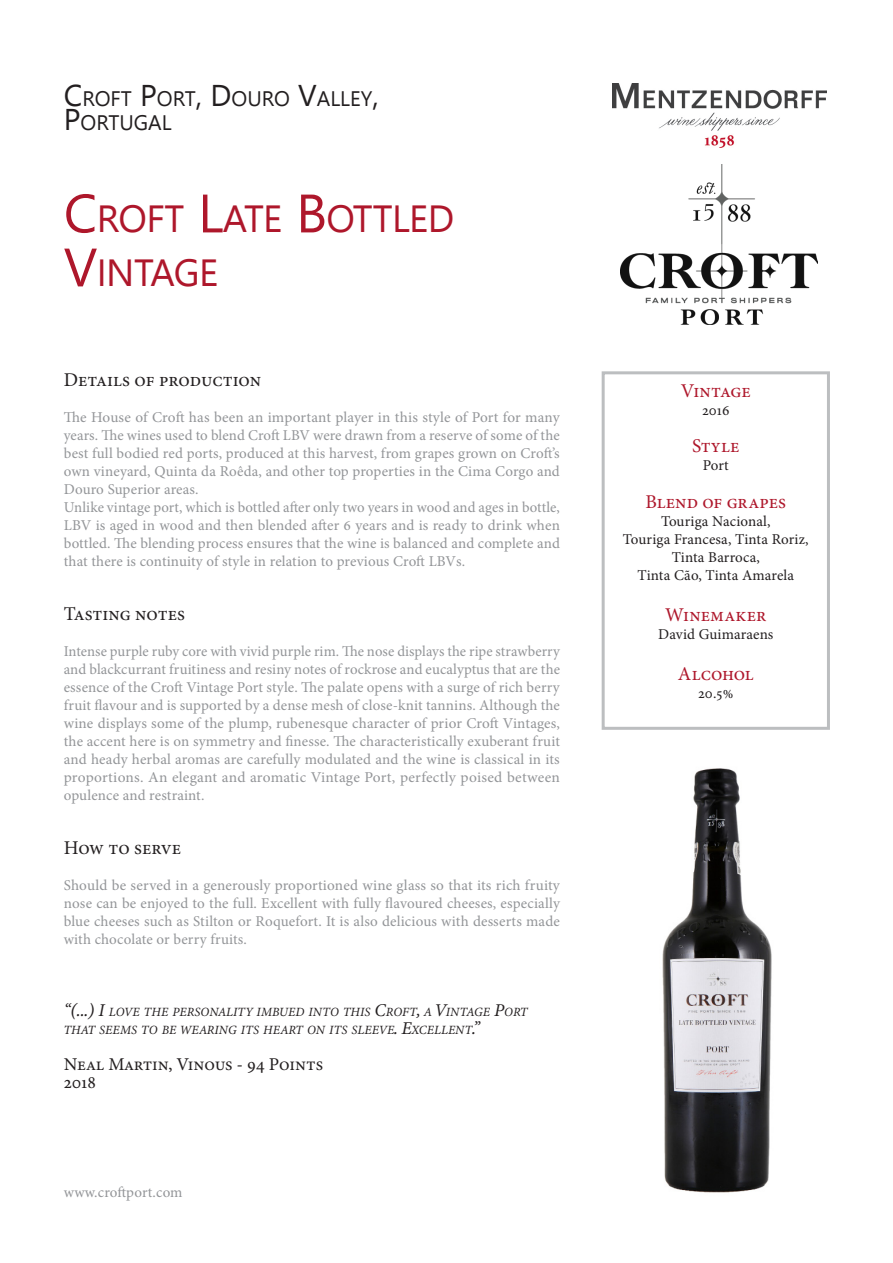
<style>
.page{position:relative;width:893px;height:1263px;background:#fff}
.page>*{position:absolute;margin:0;border:0;box-sizing:border-box;transform-origin:0 0}
._1_2_Wine_Name{font:37.8px/54px "Leelawadee";letter-spacing:-.015em;color:#ae172b}
.t1{font:21px/24px "Leelawadee";color:#231f20}
._1_3_Taste_note_text{font:19.5px "Minion Pro";letter-spacing:-.005em;color:#231f20}
._2_0_More_info_Heade{font:19.5px "Minion Pro";letter-spacing:.005em;color:#ae172b}
._2_0_More_info_Heade-2{font:19.5px "Minion Pro";letter-spacing:-.025em;color:#ae172b}
._1_6_Press_quote_Win{font:18px "Minion Variable Concept";color:#231f20}
._1_0_Taste_note_main{font:15px/18px "Minion Pro";letter-spacing:.01em;color:#939598;text-align:justify}
._2_1_More_info_Heade{font:15px "Minion Pro";color:#231f20}
._1_6_Press_quote_Win-2{font:italic 12.6px/18px "Minion Variable Concept";letter-spacing:.01em;color:#231f20}
.s1{font-size:30px}
.s2{font-size:54px}
.s3{font-size:18px}
</style>
<div class="page">
<img style="left:612px;top:84px;width:215px;height:63px">
<div style="left:602px;top:371px;width:228px;height:359px;border:3px solid #bcbec0"></div>
<img style="left:621px;top:164px;width:197px;height:160px">
<img style="left:662px;top:768px;width:110px;height:425px">
<h2 class="t1" style="left:64px;top:87px;width:317px"><span class="s1">C</span>ROFT <span class="s1">P</span>ORT<span class="s1">, D</span>OURO <span class="s1">V</span>ALLEY<span class="s1">,<br>P</span>ORTUGAL</h2>
<p class="_1_2_Wine_Name" style="left:64px;top:192px;width:392px"><span class="s2">C</span>ROFT <span class="s2">L</span>ATE <span class="s2">B</span>OTTLED<br><span class="s2">V</span>INTAGE</p>
<p class="_1_3_Taste_note_text" style="left:64px;top:366px;width:199px">Details of production</p>
<p class="_1_0_Taste_note_main" style="left:64px;top:408px;width:498px">The House of Croft has been an important player in this style of Port for many years. The wines used to blend Croft LBV were drawn from a reserve of some of the best full bodied red ports, produced at this harvest, from grapes grown on Croft’s own vineyard, Quinta da Roêda, and other top properties in the Cima Corgo and Douro Superior areas.</p>
<p class="_1_0_Taste_note_main" style="left:64px;top:498px;width:498px">Unlike vintage port, which is bottled after only two years in wood and ages in bottle, LBV is aged in wood and then blended after 6 years and is ready to drink when bottled. The blending process ensures that the wine is balanced and complete and that there is continuity of style in relation to previous Croft LBVs.</p>
<p class="_1_3_Taste_note_text" style="left:64px;top:600px;width:123px">Tasting notes</p>
<p class="_1_0_Taste_note_main" style="left:64px;top:642px;width:498px">Intense purple ruby core with vivid purple rim. The nose displays the ripe strawberry and blackcurrant fruitiness and resiny notes of rockrose and eucalyptus that are the essence of the Croft Vintage Port style. The palate opens with a surge of rich berry fruit flavour and is supported by a dense mesh of close-knit tannins. Although the wine displays some of the plump, rubenesque character of prior Croft Vintages, the accent here is on symmetry and finesse. The characteristically exuberant fruit and heady herbal aromas are carefully modulated and the wine is classical in its proportions. An elegant and aromatic Vintage Port, perfectly poised between opulence and restraint.</p>
<p class="_1_3_Taste_note_text" style="left:64px;top:834px;width:119px">How to serve</p>
<p class="_1_0_Taste_note_main" style="left:64px;top:876px;width:498px">Should be served in a generously proportioned wine glass so that its rich fruity nose can be enjoyed to the full. Excellent with fully flavoured cheeses, especially blue cheeses such as Stilton or Roquefort. It is also delicious with desserts made with chocolate or berry fruits.</p>
<p class="_1_6_Press_quote_Win-2" style="left:64px;top:1003px;width:465px"><span class="s3">“(...) I</span> LOVE THE PERSONALITY IMBUED INTO THIS <span class="s3">C</span>ROFT<span class="s3">,</span> A <span class="s3">V</span>INTAGE <span class="s3">P</span>ORT<br>THAT SEEMS TO BE WEARING ITS HEART ON ITS SLEEVE<span class="s3">. E</span>XCELLENT<span class="s3">.”</span></p>
<p class="_1_6_Press_quote_Win" style="left:64px;top:1052px;width:261px">Neal Martin, Vinous - 94 Points</p>
<p class="_1_6_Press_quote_Win" style="left:64px;top:1070px;width:34px">2018</p>
<p class="_1_0_Taste_note_main" style="left:64px;top:1183px;width:120px">www.croftport.com</p>
<p class="_2_0_More_info_Heade-2" style="left:681px;top:378px;width:72px">Vintage</p>
<p class="_2_1_More_info_Heade" style="left:702px;top:400px;width:29px">2016</p>
<p class="_2_0_More_info_Heade" style="left:692px;top:433px;width:49px">Style</p>
<p class="_2_1_More_info_Heade" style="left:703px;top:456px;width:28px">Port</p>
<p class="_2_0_More_info_Heade" style="left:645px;top:489px;width:142px">Blend of grapes</p>
<p class="_2_1_More_info_Heade" style="left:661px;top:511px;width:111px">Touriga Nacional,</p>
<p class="_2_1_More_info_Heade" style="left:623px;top:529px;width:187px">Touriga Francesa, Tinta Roriz,</p>
<p class="_2_1_More_info_Heade" style="left:672px;top:547px;width:90px">Tinta Barroca,</p>
<p class="_2_1_More_info_Heade" style="left:637px;top:565px;width:158px">Tinta Cão, Tinta Amarela</p>
<p class="_2_0_More_info_Heade" style="left:665px;top:602px;width:103px">Winemaker</p>
<p class="_2_1_More_info_Heade" style="left:658px;top:624px;width:117px">David Guimaraens</p>
<p class="_2_0_More_info_Heade" style="left:678px;top:661px;width:77px">Alcohol</p>
<p class="_2_1_More_info_Heade" style="left:698px;top:684px;width:37px">20.5%</p>
</div>
